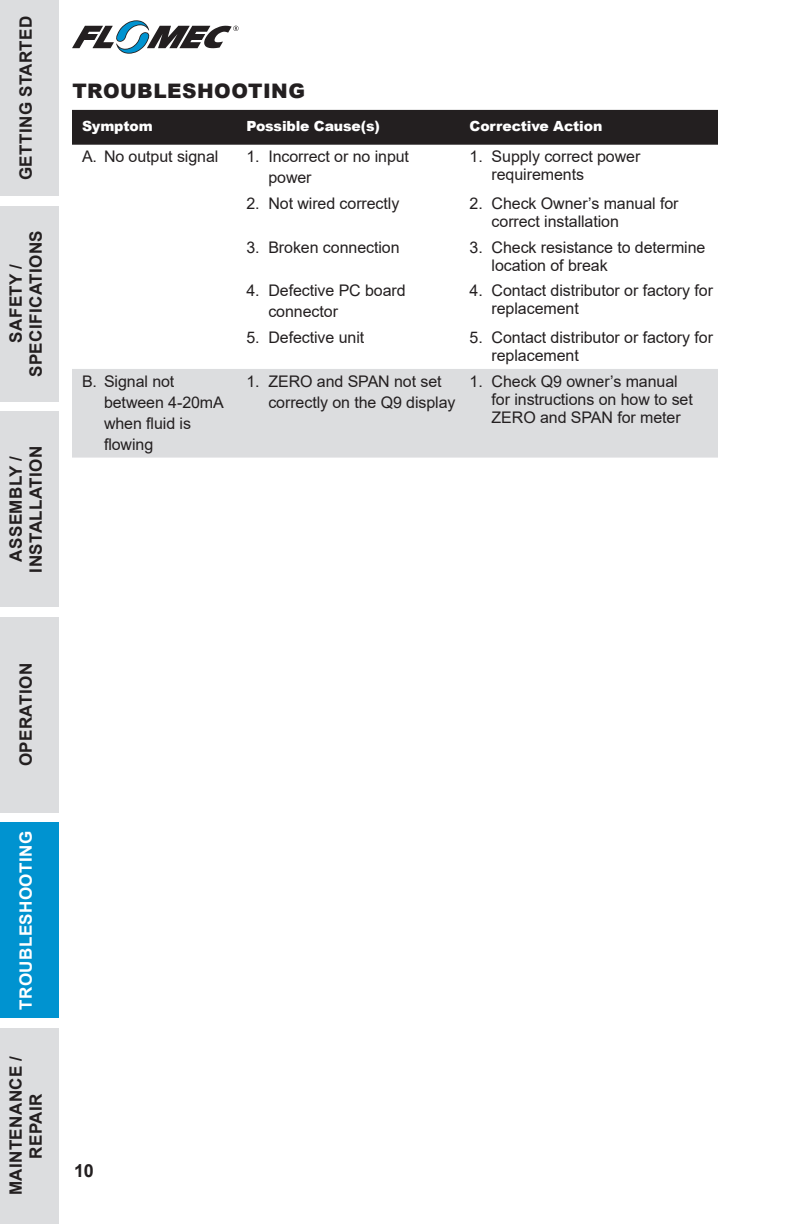
<style>
.page{position:relative;width:792px;height:1224px;background:#fff}
.page>*{position:absolute;margin:0;border:0;box-sizing:border-box;transform-origin:0 0}
.Section_Head_English{font:900 20px "Arial";letter-spacing:.025em;color:#231f20}
.t1{font:700 18px "Arial";color:#231f20}
.Tabs{font:700 17px/20px "Arial";letter-spacing:.025em;color:#231f20;text-align:center}
.Tabs-2{font:700 17px "Arial";letter-spacing:.025em;color:#fff}
.Troubleshtg_Ind_Engl{font:16px/18px "Arial";letter-spacing:-.005em;color:#231f20}
.Reverse_Chart_Heads{font:900 14px "Arial";letter-spacing:-.01em;color:#fff}
</style>
<div class="page">
<div style="left:0;top:1028px;width:59px;height:196px;background:#dcdddf"></div>
<div style="left:0;top:822px;width:59px;height:196px;background:#0093d0"></div>
<div style="left:0;top:617px;width:59px;height:196px;background:#dcdddf"></div>
<div style="left:0;top:411px;width:59px;height:196px;background:#dcdddf"></div>
<div style="left:0;top:206px;width:59px;height:196px;background:#dcdddf"></div>
<div style="left:0;top:0;width:59px;height:196px;background:#dcdddf"></div>
<svg style="left:72px;top:20px;width:167px;height:34px"></svg>
<div style="left:72px;top:110px;width:646px;height:35px;background:#231f20"></div>
<div style="left:72px;top:369px;width:646px;height:89px;background:#dcdddf"></div>
<p class="Tabs" style="left:16px;top:180px;width:166px;rotate:-90deg">GETTING STARTED</p>
<p class="Tabs" style="left:6px;top:377px;width:148px;rotate:-90deg">SAFETY /<br>SPECIFICATIONS</p>
<p class="Tabs" style="left:6px;top:573px;width:128px;rotate:-90deg">ASSEMBLY /<br>INSTALLATION</p>
<p class="Section_Head_English" style="left:72px;top:77px;width:234px">TROUBLESHOOTING</p>
<p class="Reverse_Chart_Heads" style="left:82px;top:116px;width:72px">Symptom</p>
<p class="Reverse_Chart_Heads" style="left:246px;top:116px;width:135px">Possible Cause(s)</p>
<p class="Reverse_Chart_Heads" style="left:470px;top:116px;width:134px">Corrective Action</p>
<p class="Troubleshtg_Ind_Engl" style="left:82px;top:148px;width:138px">A. No output signal</p>
<p class="Troubleshtg_Ind_Engl" style="left:268px;top:146px;width:142px;line-height:21px;text-indent:-22px">1. Incorrect or no input power</p>
<p class="Troubleshtg_Ind_Engl" style="left:492px;top:148px;width:150px;text-indent:-22px">1. Supply correct power requirements</p>
<p class="Troubleshtg_Ind_Engl" style="left:246px;top:194px;width:155px">2. Not wired correctly</p>
<p class="Troubleshtg_Ind_Engl" style="left:492px;top:194px;width:188px;text-indent:-22px">2. Check Owner’s manual for correct installation</p>
<p class="Troubleshtg_Ind_Engl" style="left:246px;top:238px;width:155px">3. Broken connection</p>
<p class="Troubleshtg_Ind_Engl" style="left:492px;top:238px;width:215px;text-indent:-22px">3. Check resistance to determine location of break</p>
<p class="Troubleshtg_Ind_Engl" style="left:268px;top:280px;width:139px;line-height:21px;text-indent:-22px">4. Defective PC board connector</p>
<p class="Troubleshtg_Ind_Engl" style="left:492px;top:282px;width:223px;text-indent:-22px">4. Contact distributor or factory for replacement</p>
<p class="Troubleshtg_Ind_Engl" style="left:246px;top:328px;width:119px">5. Defective unit</p>
<p class="Troubleshtg_Ind_Engl" style="left:492px;top:328px;width:223px;text-indent:-22px">5. Contact distributor or factory for replacement</p>
<p class="Troubleshtg_Ind_Engl" style="left:104px;top:370px;width:121px;line-height:21px;text-indent:-22px">B. Signal not between 4-20mA when fluid is flowing</p>
<p class="Troubleshtg_Ind_Engl" style="left:268px;top:370px;width:189px;line-height:21px;text-indent:-22px">1. ZERO and SPAN not set correctly on the Q9 display</p>
<p class="Troubleshtg_Ind_Engl" style="left:492px;top:372px;width:203px;text-indent:-22px">1. Check Q9 owner’s manual for instructions on how to set<br>ZERO and SPAN for meter</p>
<p class="Tabs" style="left:16px;top:766px;width:105px;rotate:-90deg">OPERATION</p>
<p class="Tabs-2" style="left:14px;top:1010px;width:180px;rotate:-90deg">TROUBLESHOOTING</p>
<p class="Tabs" style="left:6px;top:1195px;width:141px;rotate:-90deg">MAINTENANCE /<br>REPAIR</p>
<p class="t1" style="left:74px;top:1158px;width:21px">10</p>
</div>
